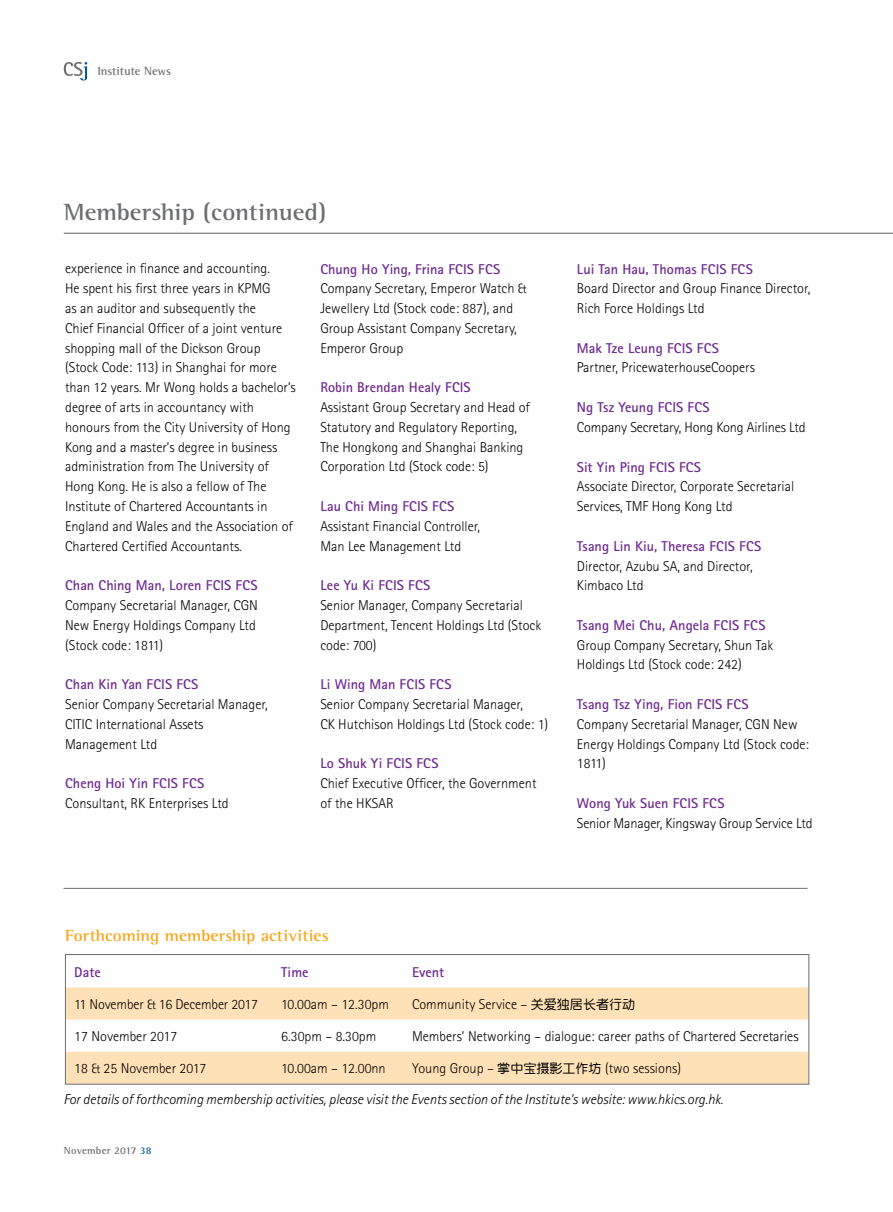
<style>
.page{position:relative;width:893px;height:1212px;background:#fff}
.page>*{position:absolute;margin:0;border:0;box-sizing:border-box;transform-origin:0 0}
.t1{font:700 24px "Rotis Semi Serif";letter-spacing:-.005em;color:#6d6e71;scale:1.05 1}
.t2{font:700 16.5px "Rotis Semi Serif";color:#faa61a;scale:1.05 1}
.t3{font:300 14.25px/19.8px "Rotis Sans Serif";color:#000}
.t4{font:700 14.25px "Rotis Sans Serif";letter-spacing:.005em;color:#6f2c91}
.t5{font:italic 300 14.25px/31px "Rotis Sans Serif";color:#000}
.t6{font:700 12px "Rotis Semi Serif";color:#6d6e71}
.t7{font:700 10.5px "Rotis Semi Serif";letter-spacing:.01em;color:#6d6e71}
.s1{font-family:"DFP Yuan W5";font-weight:400;font-size:13.05px}
.s2{font-style:normal}
.s3{font-family:"DFP Yuan W5";font-weight:400;font-style:normal;font-size:13.05px}
.s4{color:#005a8d}
</style>
<div class="page">
<svg style="left:64px;top:62px;width:23px;height:18px"></svg>
<svg style="left:67px;top:987px;width:740px;height:95px;fill:#ffe1b7"></svg>
<div style="left:65px;top:954px;width:744px;height:130px;border:1px solid #6d6e71"></div>
<hr style="left:63px;top:888px;width:744px;height:1px;background:#6d6e71">
<hr style="left:64px;top:233px;width:829px;height:1px;background:#807f83">
<p class="t6" style="left:97px;top:64px;width:75px">Institute News</p>
<h1 class="t1" style="left:64px;top:198px;width:252px">Membership (continued)</h1>
<p class="t3" style="left:65px;top:259px;width:232px">experience in finance and accounting.<br>He spent his first three years in KPMG<br>as an auditor and subsequently the<br>Chief Financial Officer of a joint venture shopping mall of the Dickson Group (Stock Code: 113) in Shanghai for more than 12 years. Mr Wong holds a bachelor’s degree of arts in accountancy with honours from the City University of Hong Kong and a master’s degree in business administration from The University of Hong Kong. He is also a fellow of The Institute of Chartered Accountants in England and Wales and the Association of Chartered Certified Accountants.</p>
<p class="t4" style="left:65px;top:576px;width:194px">Chan Ching Man, Loren FCIS FCS</p>
<p class="t3" style="left:65px;top:595px;width:194px">Company Secretarial Manager, CGN<br>New Energy Holdings Company Ltd (Stock code: 1811)</p>
<p class="t4" style="left:65px;top:675px;width:135px">Chan Kin Yan FCIS FCS</p>
<p class="t3" style="left:65px;top:694px;width:204px">Senior Company Secretarial Manager,<br>CITIC International Assets<br>Management Ltd</p>
<p class="t4" style="left:65px;top:774px;width:141px">Cheng Hoi Yin FCIS FCS</p>
<p class="t3" style="left:65px;top:793px;width:165px">Consultant, RK Enterprises Ltd</p>
<p class="t4" style="left:320px;top:260px;width:181px">Chung Ho Ying, Frina FCIS FCS</p>
<p class="t3" style="left:320px;top:279px;width:208px">Company Secretary, Emperor Watch &amp;<br>Jewellery Ltd (Stock code: 887), and<br>Group Assistant Company Secretary,<br>Emperor Group</p>
<p class="t4" style="left:320px;top:378px;width:152px">Robin Brendan Healy FCIS</p>
<p class="t3" style="left:320px;top:397px;width:211px">Assistant Group Secretary and Head of Statutory and Regulatory Reporting, The Hongkong and Shanghai Banking Corporation Ltd (Stock code: 5)</p>
<p class="t4" style="left:320px;top:497px;width:135px">Lau Chi Ming FCIS FCS</p>
<p class="t3" style="left:320px;top:516px;width:161px">Assistant Financial Controller,<br>Man Lee Management Ltd</p>
<p class="t4" style="left:320px;top:576px;width:111px">Lee Yu Ki FCIS FCS</p>
<p class="t3" style="left:320px;top:595px;width:222px">Senior Manager, Company Secretarial<br>Department, Tencent Holdings Ltd (Stock code: 700)</p>
<p class="t4" style="left:320px;top:675px;width:133px">Li Wing Man FCIS FCS</p>
<p class="t3" style="left:320px;top:694px;width:229px">Senior Company Secretarial Manager,<br>CK Hutchison Holdings Ltd (Stock code: 1)</p>
<p class="t4" style="left:320px;top:755px;width:120px">Lo Shuk Yi FCIS FCS</p>
<p class="t3" style="left:320px;top:773px;width:218px">Chief Executive Officer, the Government of the HKSAR</p>
<p class="t4" style="left:577px;top:260px;width:177px">Lui Tan Hau, Thomas FCIS FCS</p>
<p class="t3" style="left:577px;top:279px;width:235px">Board Director and Group Finance Director,<br>Rich Force Holdings Ltd</p>
<p class="t4" style="left:577px;top:339px;width:143px">Mak Tze Leung FCIS FCS</p>
<p class="t3" style="left:577px;top:358px;width:180px">Partner, PricewaterhouseCoopers</p>
<p class="t4" style="left:577px;top:398px;width:134px">Ng Tsz Yeung FCIS FCS</p>
<p class="t3" style="left:577px;top:417px;width:230px">Company Secretary, Hong Kong Airlines Ltd</p>
<p class="t4" style="left:577px;top:458px;width:126px">Sit Yin Ping FCIS FCS</p>
<p class="t3" style="left:577px;top:477px;width:219px">Associate Director, Corporate Secretarial<br>Services, TMF Hong Kong Ltd</p>
<p class="t4" style="left:577px;top:537px;width:186px">Tsang Lin Kiu, Theresa FCIS FCS</p>
<p class="t3" style="left:577px;top:556px;width:177px">Director, Azubu SA, and Director,<br>Kimbaco Ltd</p>
<p class="t4" style="left:577px;top:616px;width:190px">Tsang Mei Chu, Angela FCIS FCS</p>
<p class="t3" style="left:577px;top:635px;width:198px">Group Company Secretary, Shun Tak<br>Holdings Ltd (Stock code: 242)</p>
<p class="t4" style="left:577px;top:695px;width:173px">Tsang Tsz Ying, Fion FCIS FCS</p>
<p class="t3" style="left:577px;top:714px;width:234px">Company Secretarial Manager, CGN New<br>Energy Holdings Company Ltd (Stock code:<br>1811)</p>
<p class="t4" style="left:577px;top:794px;width:149px">Wong Yuk Suen FCIS FCS</p>
<p class="t3" style="left:577px;top:813px;width:237px">Senior Manager, Kingsway Group Service Ltd</p>
<p class="t2" style="left:65px;top:925px;width:253px">Forthcoming membership activities</p>
<p class="t4" style="left:74px;top:963px;width:28px">Date</p>
<p class="t4" style="left:281px;top:963px;width:29px">Time</p>
<p class="t4" style="left:412px;top:963px;width:34px">Event</p>
<p class="t3" style="left:74px;top:994px;width:185px">11 November &amp; 16 December 2017</p>
<p class="t3" style="left:281px;top:994px;width:109px">10.00am – 12.30pm</p>
<p class="t3" style="left:412px;top:994px;width:225px">Community Service – <span class="s1">关爱独居长者行动</span></p>
<p class="t3" style="left:74px;top:1026px;width:104px">17 November 2017</p>
<p class="t3" style="left:281px;top:1026px;width:96px">6.30pm – 8.30pm</p>
<p class="t3" style="left:412px;top:1026px;width:388px">Members’ Networking – dialogue: career paths of Chartered Secretaries</p>
<p class="t3" style="left:74px;top:1058px;width:134px">18 &amp; 25 November 2017</p>
<p class="t3" style="left:281px;top:1058px;width:106px">10.00am – 12.00nn</p>
<p class="t5" style="left:63px;top:1053px;width:661px;text-indent:349px"><span class="s2">Young Group –</span> <span class="s3">掌中宝摄影工作坊</span> <span class="s2">(two sessions)<br></span>For details of forthcoming membership activities, please visit the Events section of the Institute’s website: www.hkics.org.hk.</p>
<p class="t7" style="left:64px;top:1144px;width:89px">November 2017 <span class="s4">38</span></p>
</div>
